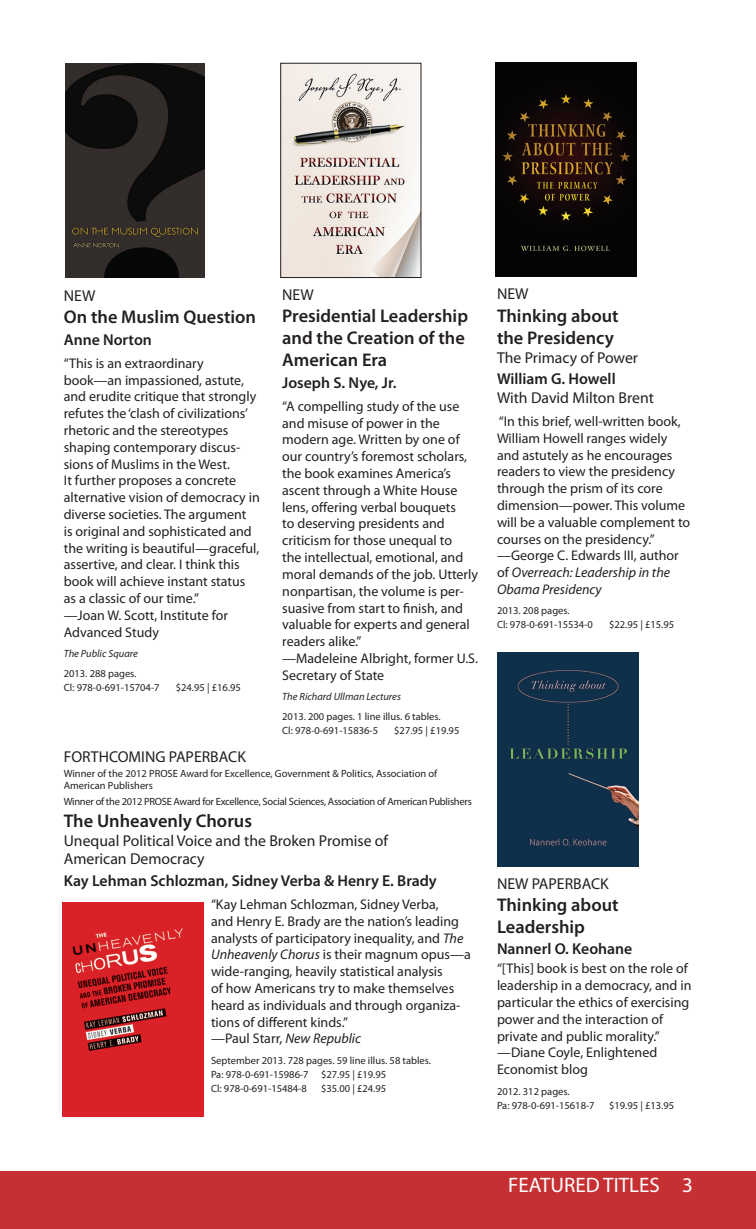
<style>
.page{position:relative;width:756px;height:1229px;background:#fff}
.page>*{position:absolute;margin:0;border:0;box-sizing:border-box;transform-origin:0 0}
.ctg-R{font:21px "Myriad Pro";color:#fff}
.Titl{font:600 18.38px/22.1px "Myriad Pro";color:#231f20}
.auth{font:600 15.75px "Myriad Pro";color:#231f20}
.subt{font:15.75px/18.9px "Myriad Pro";color:#231f20}
.heading{font:15.75px "Myriad Pro";color:#231f20}
.suba{font:15.75px "Myriad Pro";color:#231f20}
.body_text{font:14px/16.8px "Myriad Pro";color:#231f20}
.auth-2{font:14px/16.8px "Myriad Pro";color:#231f20}
.month{font:10.5px/14px "Myriad Pro";color:#231f20}
.prize{font:10.5px/12.6px "Myriad Pro";letter-spacing:-.015em;color:#231f20}
.series{font:italic 10.5px "Myriad Pro";color:#231f20}
.s1{font-style:italic}
</style>
<div class="page">
<div style="left:0;top:1171px;width:756px;height:57px;background:#c63032"></div>
<img style="left:497px;top:652px;width:141px;height:214px">
<img style="left:496px;top:62px;width:141px;height:215px">
<img style="left:66px;top:63px;width:138px;height:215px">
<img style="left:282px;top:65px;width:137px;height:211px">
<div style="left:280px;top:63px;width:141px;height:215px;border:1px solid #231f20"></div>
<img style="left:62px;top:902px;width:141px;height:214px">
<p class="heading" style="left:64px;top:286px;width:33px">NEW</p>
<p class="Titl" style="left:64px;top:305px;width:194px">On the Muslim Question</p>
<p class="auth" style="left:64px;top:329px;width:90px">Anne Norton</p>
<p class="body_text" style="left:64px;top:354px;width:198px">“This is an extraordinary book—an impassioned, astute, and erudite critique that strongly refutes the ‘clash of civilizations’ rhetoric and the stereotypes shaping contemporary discus&shy;sions of Muslims in the West.<br>It further proposes a concrete alternative vision of democracy in diverse societies. The argument<br>is original and sophisticated and the writing is beautiful—graceful, assertive, and clear. I think this book will achieve instant status as a classic of our time.”<br>—Joan W. Scott, Institute for<br>Advanced Study</p>
<p class="series" style="left:64px;top:647px;width:76px">The Public Square</p>
<p class="month" style="left:64px;top:666px;width:97px">2013. 288 pages.<br>Cl: 978-0-691-15704-7</p>
<p class="month" style="left:176px;top:680px;width:67px">$24.95 | £16.95</p>
<p class="heading" style="left:282px;top:285px;width:33px">NEW</p>
<p class="Titl" style="left:282px;top:304px;width:187px">Presidential Leadership and the Creation of the<br>American Era</p>
<p class="auth" style="left:282px;top:372px;width:116px">Joseph S. Nye, Jr.</p>
<p class="body_text" style="left:282px;top:397px;width:197px">“A compelling study of the use and misuse of power in the modern age. Written by one of our country’s foremost scholars, the book examines America’s ascent through a White House lens, offering verbal bouquets<br>to deserving presidents and criticism for those unequal to<br>the intellectual, emotional, and moral demands of the job. Utterly nonpartisan, the volume is per&shy;suasive from start to finish, and valuable for experts and general readers alike.”<br>—Madeleine Albright, former U.S.<br>Secretary of State</p>
<p class="series" style="left:282px;top:690px;width:120px">The Richard Ullman Lectures</p>
<p class="month" style="left:282px;top:709px;width:160px">2013. 200 pages. 1 line illus. 6 tables.<br>Cl: 978-0-691-15836-5</p>
<p class="month" style="left:394px;top:723px;width:67px">$27.95 | £19.95</p>
<p class="heading" style="left:64px;top:746px;width:184px">FORTHCOMING PAPERBACK</p>
<p class="prize" style="left:64px;top:767px;width:375px">Winner of the 2012 PROSE Award for Excellence, Government &amp; Politics, Association of<br>American Publishers</p>
<p class="prize" style="left:64px;top:794px;width:410px">Winner of the 2012 PROSE Award for Excellence, Social Sciences, Association of American Publishers</p>
<p class="Titl" style="left:64px;top:809px;width:190px">The Unheavenly Chorus</p>
<p class="subt" style="left:64px;top:830px;width:326px">Unequal Political Voice and the Broken Promise of<br>American Democracy</p>
<p class="auth" style="left:64px;top:870px;width:375px">Kay Lehman Schlozman, Sidney Verba &amp; Henry E. Brady</p>
<p class="body_text" style="left:211px;top:895px;width:261px">“Kay Lehman Schlozman, Sidney Verba,<br>and Henry E. Brady are the nation’s leading analysts of participatory inequality, and <span class="s1">The Unheavenly Chorus</span> is their magnum opus—a wide-ranging, heavily statistical analysis<br>of how Americans try to make themselves heard as individuals and through organiza&shy;tions of different kinds.”<br>—Paul Starr, <span class="s1">New Republic</span></p>
<p class="month" style="left:211px;top:1053px;width:222px">September 2013. 728 pages. 59 line illus. 58 tables.<br>Pa: 978-0-691-15986-7 $27.95 | £19.95<br>Cl: 978-0-691-15484-8</p>
<p class="month" style="left:321px;top:1081px;width:67px">$35.00 | £24.95</p>
<p class="heading" style="left:497px;top:284px;width:33px">NEW</p>
<p class="Titl" style="left:497px;top:304px;width:123px">Thinking about the Presidency</p>
<p class="subt" style="left:497px;top:347px;width:143px">The Primacy of Power</p>
<p class="auth" style="left:497px;top:368px;width:120px">William G. Howell</p>
<p class="suba" style="left:497px;top:388px;width:158px">With David Milton Brent</p>
<p class="body_text" style="left:497px;top:412px;width:195px">“In this brief, well-written book,<br>William Howell ranges widely and astutely as he encourages readers to view the presidency through the prism of its core dimension—power. This volume will be a valuable complement to courses on the presidency.” —George C. Edwards III, author of <span class="s1">Overreach: Leadership in the<br>Obama Presidency</span></p>
<p class="month" style="left:497px;top:603px;width:97px">2013. 208 pages.<br>Cl: 978-0-691-15534-0</p>
<p class="month" style="left:609px;top:617px;width:67px">$22.95 | £15.95</p>
<p class="heading" style="left:497px;top:873px;width:113px">NEW PAPERBACK</p>
<p class="Titl" style="left:497px;top:893px;width:123px">Thinking about<br>Leadership</p>
<p class="auth" style="left:497px;top:938px;width:137px">Nannerl O. Keohane</p>
<p class="auth-2" style="left:497px;top:960px;width:196px">“[This] book is best on the role of leadership in a democracy, and in particular the ethics of exercising power and the interaction of private and public morality.” —Diane Coyle, Enlightened<br>Economist blog</p>
<p class="month" style="left:497px;top:1083px;width:99px">2012. 312 pages.<br>Pa: 978-0-691-15618-7</p>
<p class="month" style="left:609px;top:1097px;width:67px">$19.95 | £13.95</p>
<p class="ctg-R" style="left:508px;top:1172px;width:186px">FEATURED TITLES 3</p>
</div>
